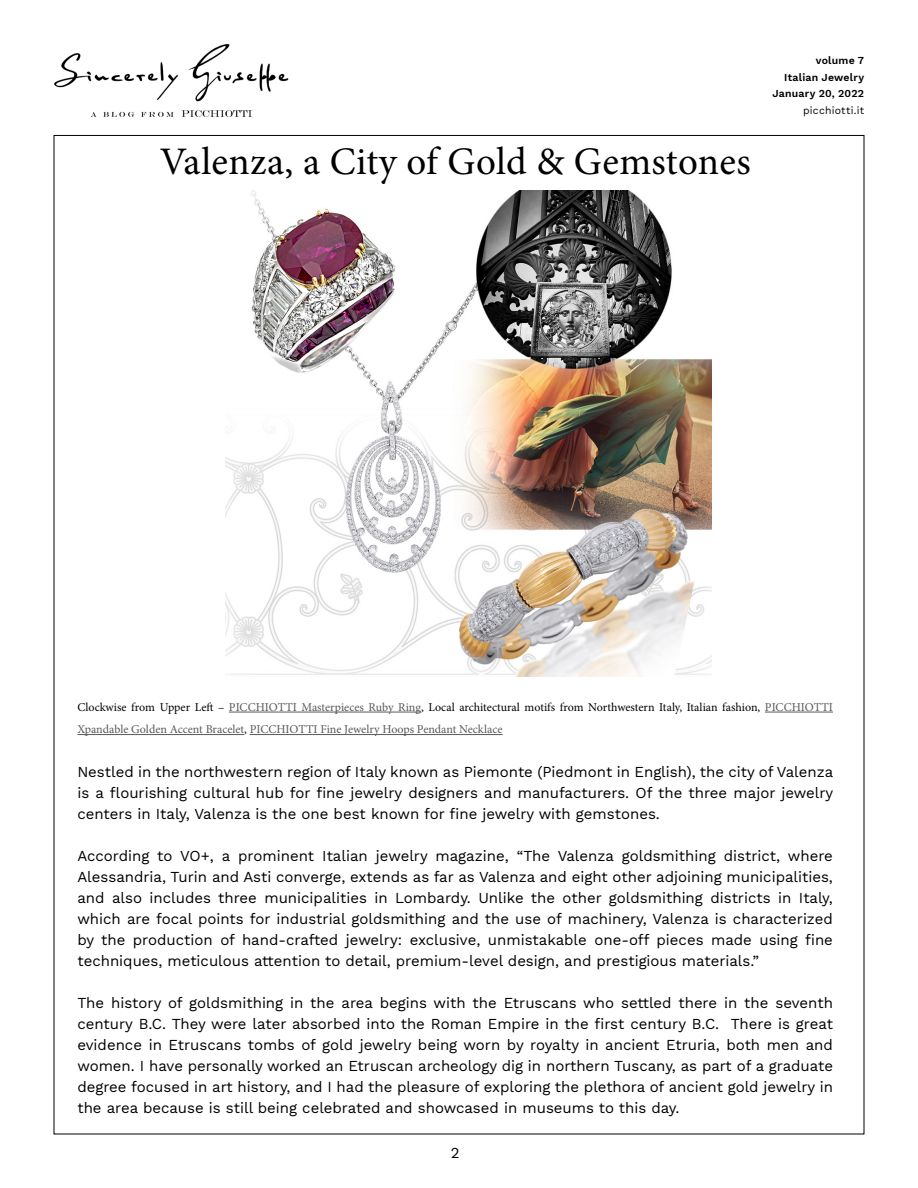
<style>
.page{position:relative;width:918px;height:1188px;background:#fff}
.page>*{position:absolute;margin:0;border:0;box-sizing:border-box;transform-origin:0 0}
.t1{font:39px "Minion Pro";letter-spacing:.01em;color:#000}
.t2{font:15px/21px "Work Sans";color:#000;text-align:justify}
.t3{font:12px/22.5px "Minion Pro";color:#58595b}
.t4{font:600 10.5px/16.5px "Work Sans";letter-spacing:.02em;color:#000;text-align:right}
.t5{font:10.5px "Work Sans";letter-spacing:.015em;color:#000}
.s1{color:#000}
</style>
<div class="page">
<hr style="left:229px;top:712px;width:192px;height:1px;background:#58595b">
<hr style="left:765px;top:712px;width:68px;height:1px;background:#58595b">
<hr style="left:77px;top:734px;width:167px;height:1px;background:#58595b">
<hr style="left:250px;top:734px;width:253px;height:1px;background:#58595b">
<img style="left:226px;top:191px;width:486px;height:485px">
<img style="left:54px;top:43px;width:235px;height:74px">
<h1 class="t1" style="left:160px;top:135px;width:593px">Valenza, a City of Gold &amp; Gemstones</h1>
<p class="t4" style="left:772px;top:52px;width:93px">volume 7<br>Italian Jewelry<br>January 20, 2022</p>
<p class="t5" style="left:803px;top:102px;width:62px">picchiotti.it</p>
<p class="t3" style="left:77px;top:696px;width:757px"><span class="s1">Clockwise from Upper Left –</span> PICCHIOTTI Masterpieces Ruby Ring<span class="s1">, Local architectural motifs from Northwestern Italy, Italian fashion,</span> PICCHIOTTI<br>Xpandable Golden Accent Bracelet<span class="s1">,</span> PICCHIOTTI Fine Jewelry Hoops Pendant Necklace</p>
<p class="t2" style="left:77px;top:761px;width:757px">Nestled in the northwestern region of Italy known as Piemonte (Piedmont in English), the city of Valenza is a flourishing cultural hub for fine jewelry designers and manufacturers. Of the three major jewelry centers in Italy, Valenza is the one best known for fine jewelry with gemstones.</p>
<p class="t2" style="left:77px;top:845px;width:757px">According to VO+, a prominent Italian jewelry magazine, “The Valenza goldsmithing district, where Alessandria, Turin and Asti converge, extends as far as Valenza and eight other adjoining municipalities, and also includes three municipalities in Lombardy. Unlike the other goldsmithing districts in Italy, which are focal points for industrial goldsmithing and the use of machinery, Valenza is characterized by the production of hand-crafted jewelry: exclusive, unmistakable one-off pieces made using fine techniques, meticulous attention to detail, premium-level design, and prestigious materials.”</p>
<p class="t2" style="left:77px;top:992px;width:757px">The history of goldsmithing in the area begins with the Etruscans who settled there in the seventh century B.C. They were later absorbed into the Roman Empire in the first century B.C. There is great evidence in Etruscans tombs of gold jewelry being worn by royalty in ancient Etruria, both men and women. I have personally worked an Etruscan archeology dig in northern Tuscany, as part of a graduate degree focused in art history, and I had the pleasure of exploring the plethora of ancient gold jewelry in the area because is still being celebrated and showcased in museums to this day.</p>
<p class="t2" style="left:451px;top:1142px;width:10px">2</p>
</div>
